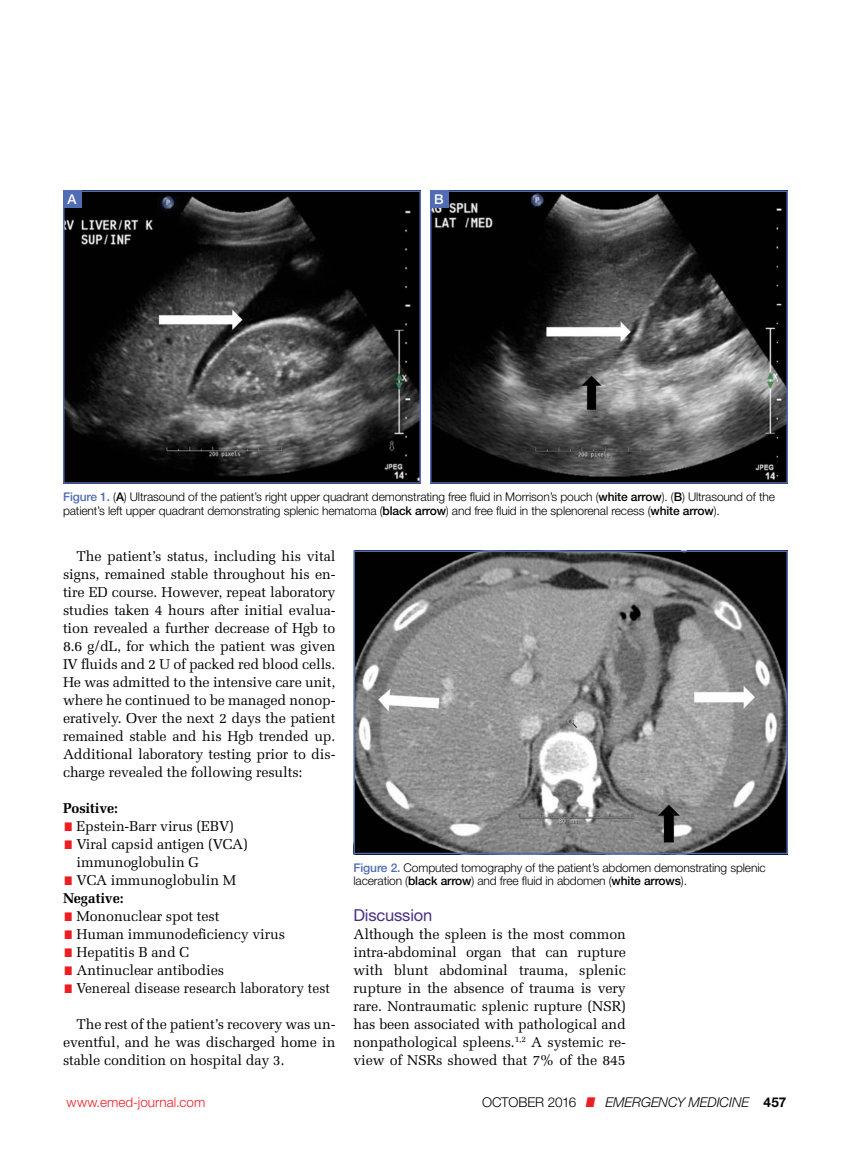
<style>
.page{position:relative;width:851px;height:1161px;background:#fff}
.page>*{position:absolute;margin:0;border:0;box-sizing:border-box;transform-origin:0 0}
.t1{font:16.5px "Helvetica Neue LT Std";letter-spacing:-.01em;color:#493087}
.t2{font:14.25px/18px "Melior LT Std";letter-spacing:-.01em;color:#000;text-align:justify}
.t3{font:14.25px "Melior LT Std";letter-spacing:-.01em;color:#000;scale:.96 1}
.t4{font:700 14.25px "Melior LT Std";letter-spacing:-.01em;color:#000}
.t5{font:italic 300 13.5px "Helvetica Neue LT Std";letter-spacing:-.005em;color:#000}
.t6{font:300 13.5px "Helvetica Neue LT Std";color:#ed1d24}
.t7{font:500 13.5px "Helvetica Neue LT Std";color:#fff}
.t8{font:300 12px/13.5px "Helvetica Neue LT Std";letter-spacing:-.01em;color:#000}
.s1{font-weight:500;color:#516cb3}
.s2{font-weight:500}
.s3{font-family:"Helvetica Neue LT Std";font-weight:900;font-size:12px;color:#ed1d24}
.s4{font-style:normal}
.s5{font-weight:900;color:#ed1d24}
.s6{font-weight:700;font-style:normal}
</style>
<div class="page">
<img style="left:356px;top:553px;width:429px;height:298px">
<div style="left:353px;top:550px;width:435px;height:304px;border:2px solid #516cb3"></div>
<img style="left:66px;top:193px;width:352px;height:288px">
<div style="left:63px;top:190px;width:358px;height:294px;border:2px solid #516cb3"></div>
<img style="left:433px;top:193px;width:352px;height:288px">
<div style="left:430px;top:190px;width:358px;height:294px;border:2px solid #516cb3"></div>
<div style="left:63px;top:190px;width:18px;height:18px;background:#516cb3"></div>
<div style="left:430px;top:190px;width:18px;height:18px;background:#516cb3"></div>
<p class="t7" style="left:67px;top:191px;width:11px">A</p>
<p class="t7" style="left:434px;top:191px;width:11px">B</p>
<p class="t8" style="left:63px;top:490px;width:713px"><span class="s1">Figure 1.</span> (<span class="s2">A</span>) Ultrasound of the patient’s right upper quadrant demonstrating free fluid in Morrison’s pouch (<span class="s2">white arrow</span>). (<span class="s2">B</span>) Ultrasound of the patient’s left upper quadrant demonstrating splenic hematoma (<span class="s2">black arrow</span>) and free fluid in the splenorenal recess (<span class="s2">white arrow</span>).</p>
<p class="t2" style="left:63px;top:547px;width:274px;text-indent:13px">The patient’s status, including his vital signs, remained stable throughout his en&shy;tire ED course. However, repeat laboratory studies taken 4 hours after initial evalua&shy;tion revealed a further decrease of Hgb to 8.6 g/dL, for which the patient was given IV fluids and 2 U of packed red blood cells.<br>He was admitted to the intensive care unit, where he continued to be managed nonop&shy;eratively. Over the next 2 days the patient remained stable and his Hgb trended up.<br>Additional laboratory testing prior to dis&shy;charge revealed the following results:</p>
<p class="t4" style="left:63px;top:800px;width:57px">Positive:</p>
<p class="t2" style="left:63px;top:817px;width:172px"><span class="s3">I</span>Epstein-Barr virus (EBV)</p>
<p class="t2" style="left:63px;top:835px;width:186px"><span class="s3">I</span>Viral capsid antigen (VCA)</p>
<p class="t2" style="left:76px;top:853px;width:124px">immunoglobulin G</p>
<p class="t2" style="left:63px;top:871px;width:175px"><span class="s3">I</span>VCA immunoglobulin M</p>
<p class="t4" style="left:63px;top:890px;width:62px">Negative:</p>
<p class="t2" style="left:63px;top:907px;width:158px"><span class="s3">I</span>Mononuclear spot test</p>
<p class="t2" style="left:63px;top:925px;width:223px"><span class="s3">I</span>Human immunodeficiency virus</p>
<p class="t2" style="left:63px;top:943px;width:128px"><span class="s3">I</span>Hepatitis B and C</p>
<p class="t2" style="left:63px;top:961px;width:162px"><span class="s3">I</span>Antinuclear antibodies</p>
<p class="t3" style="left:63px;top:980px;width:279px"><span class="s3">I</span>Venereal disease research laboratory test</p>
<p class="t2" style="left:63px;top:1015px;width:274px;text-indent:13px">The rest of the patient’s recovery was un&shy;eventful, and he was discharged home in stable condition on hospital day 3.</p>
<p class="t8" style="left:353px;top:861px;width:413px"><span class="s1">Figure 2.</span> Computed tomography of the patient’s abdomen demonstrating splenic laceration (<span class="s2">black arrow</span>) and free fluid in abdomen (<span class="s2">white arrows</span>).</p>
<p class="t1" style="left:353px;top:905px;width:80px">Discussion</p>
<p class="t2" style="left:353px;top:925px;width:274px">Although the spleen is the most common intra-abdominal organ that can rupture with blunt abdominal trauma, splenic rupture in the absence of trauma is very rare. Nontraumatic splenic rupture (NSR) has been associated with pathological and nonpathological spleens.<sup>1,2</sup> A systemic re&shy;view of NSRs showed that 7% of the 845</p>
<p class="t6" style="left:67px;top:1094px;width:140px">www.emed-journal.com</p>
<p class="t5" style="left:482px;top:1094px;width:306px"><span class="s4">OCTOBER 2016</span> <span class="s5">I</span> EMERGENCY MEDICINE <span class="s6">457</span></p>
</div>
